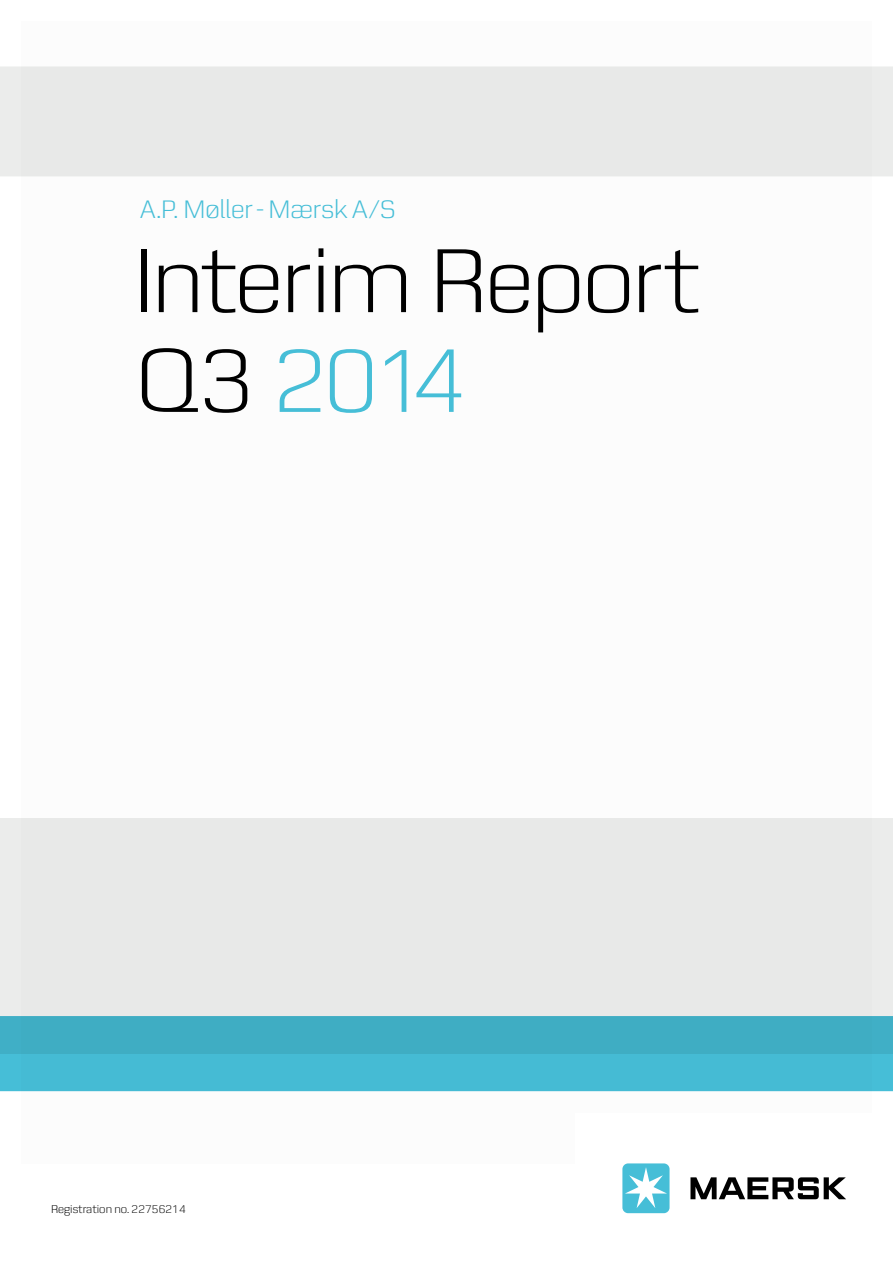
<style>
.page{position:relative;width:893px;height:1263px;background:#fff}
.page>*{position:absolute;margin:0;border:0;box-sizing:border-box;transform-origin:0 0}
.t1{font:300 96.75px/99.8px "Zetta Sans";letter-spacing:-.02em;color:#000}
.t2{font:300 27px "Zetta Sans";letter-spacing:-.01em;color:#46bed7}
.t3{font:300 12px "Zetta Sans";color:#000}
.s1{color:#46bed7}
</style>
<div class="page">
<div style="left:0;top:66px;width:893px;height:110px;background:#ebeceb"></div>
<div style="left:0;top:818px;width:893px;height:235px;background:#ebeceb"></div>
<div style="left:0;top:1016px;width:893px;height:75px;background:linear-gradient(to right,#42b4cc,#42b4cc)"></div>
<svg style="left:690px;top:1177px;width:156px;height:22px"></svg>
<div style="left:622px;top:1163px;width:47px;height:50px;background:#46bed7;border-radius:6px"></div>
<svg style="left:625px;top:1167px;width:42px;height:41px"></svg>
<p class="t2" style="left:140px;top:194px;width:257px">A.P. Møller - Mærsk A/S</p>
<p class="t1" style="left:133px;top:230px;width:568px">Interim Report<br>Q3 <span class="s1">2014</span></p>
<p class="t3" style="left:51px;top:1202px;width:136px">Registration no. 22756214</p>
</div>
